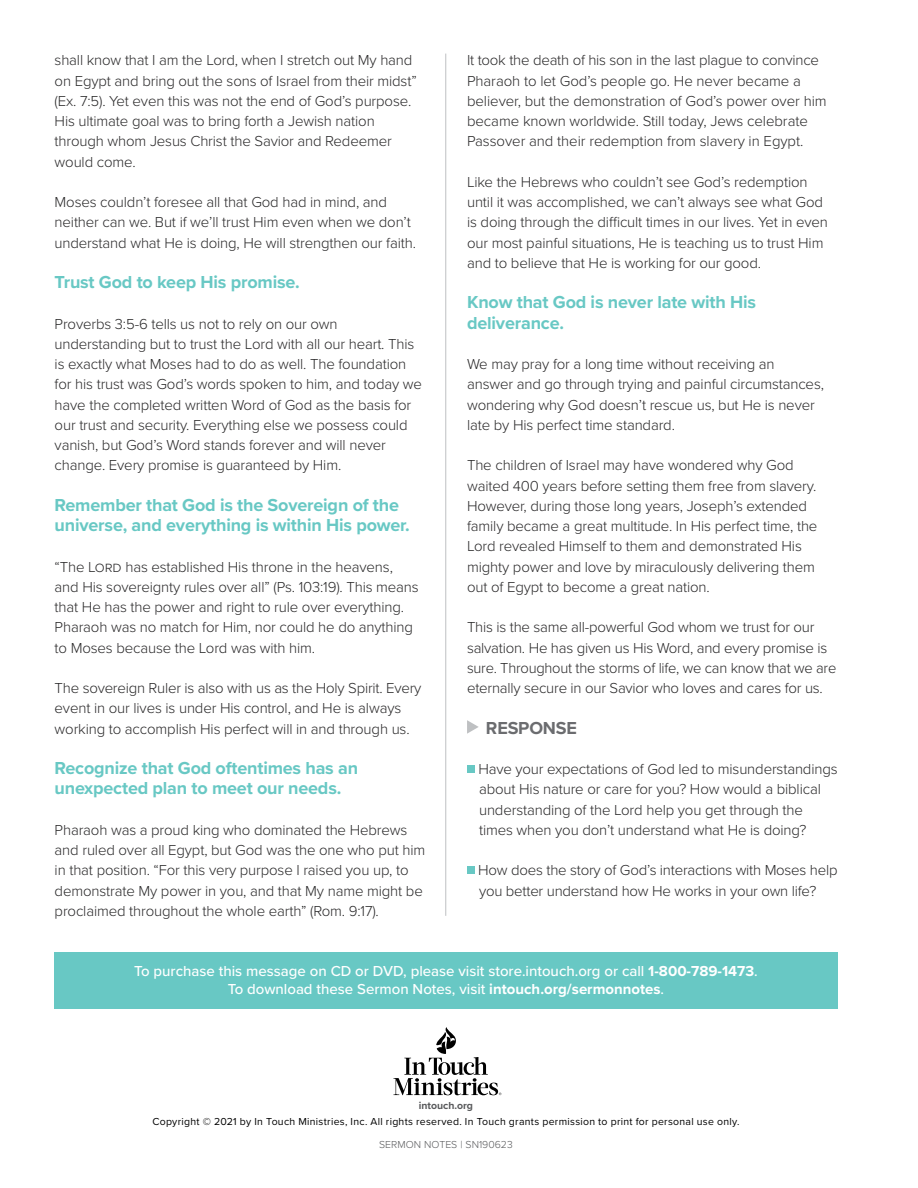
<style>
.page{position:relative;width:918px;height:1188px;background:#fff}
.page>*{position:absolute;margin:0;border:0;box-sizing:border-box;transform-origin:0 0}
.t1{font:700 18px/20.2px "Proxima Nova";letter-spacing:-.01em;color:#68c8c4}
.t2{font:700 18px "Proxima Nova";letter-spacing:-.01em;color:#6b6c6f}
.t3{font:300 15px/20.2px "Proxima Nova";letter-spacing:-.01em;color:#292829}
.t4{font:500 15px/18px "Proxima Nova";color:#fff;text-align:center}
.t5{font:10.5px "Proxima Nova";letter-spacing:.025em;color:#000}
.t6{font:300 10.5px "Proxima Nova";color:#58595b}
.t7{font:700 10.5px "Proxima Nova";color:#58595b}
.s1{font-weight:700}
</style>
<div class="page">
<div style="left:54px;top:953px;width:783px;height:56px;background:#68c8c4"></div>
<svg style="left:393px;top:1027px;width:108px;height:68px"></svg>
<svg style="left:467px;top:720px;width:12px;height:14px"></svg>
<div style="left:467px;top:765px;width:8px;height:7px;background:#68c8c4"></div>
<div style="left:467px;top:866px;width:8px;height:8px;background:#68c8c4"></div>
<hr style="left:445px;top:54px;width:1px;height:862px;background:#bec0c2">
<p class="t3" style="left:55px;top:49px;width:364px">shall know that I am the Lord, when I stretch out My hand on Egypt and bring out the sons of Israel from their midst” (Ex. 7:5). Yet even this was not the end of God’s purpose.<br>His ultimate goal was to bring forth a Jewish nation through whom Jesus Christ the Savior and Redeemer would come.</p>
<p class="t3" style="left:55px;top:191px;width:363px">Moses couldn’t foresee all that God had in mind, and neither can we. But if we’ll trust Him even when we don’t understand what He is doing, He will strengthen our faith.</p>
<p class="t1" style="left:55px;top:272px;width:247px">Trust God to keep His promise.</p>
<p class="t3" style="left:55px;top:313px;width:369px">Proverbs 3:5-6 tells us not to rely on our own understanding but to trust the Lord with all our heart. This is exactly what Moses had to do as well. The foundation for his trust was God’s words spoken to him, and today we have the completed written Word of God as the basis for our trust and security. Everything else we possess could vanish, but God’s Word stands forever and will never change. Every promise is guaranteed by Him.</p>
<p class="t1" style="left:55px;top:494px;width:357px">Remember that God is the Sovereign of the universe, and everything is within His power.</p>
<p class="t3" style="left:55px;top:556px;width:366px">“The Lord has established His throne in the heavens, and His sovereignty rules over all” (Ps. 103:19). This means that He has the power and right to rule over everything.<br>Pharaoh was no match for Him, nor could he do anything to Moses because the Lord was with him.</p>
<p class="t3" style="left:55px;top:677px;width:368px">The sovereign Ruler is also with us as the Holy Spirit. Every event in our lives is under His control, and He is always working to accomplish His perfect will in and through us.</p>
<p class="t1" style="left:55px;top:758px;width:305px">Recognize that God oftentimes has an unexpected plan to meet our needs.</p>
<p class="t3" style="left:55px;top:819px;width:372px">Pharaoh was a proud king who dominated the Hebrews and ruled over all Egypt, but God was the one who put him in that position. “For this very purpose I raised you up, to demonstrate My power in you, and that My name might be proclaimed throughout the whole earth” (Rom. 9:17).</p>
<p class="t3" style="left:467px;top:49px;width:361px">It took the death of his son in the last plague to convince Pharaoh to let God’s people go. He never became a believer, but the demonstration of God’s power over him became known worldwide. Still today, Jews celebrate Passover and their redemption from slavery in Egypt.</p>
<p class="t3" style="left:467px;top:171px;width:362px">Like the Hebrews who couldn’t see God’s redemption until it was accomplished, we can’t always see what God is doing through the difficult times in our lives. Yet in even our most painful situations, He is teaching us to trust Him and to believe that He is working for our good.</p>
<p class="t1" style="left:467px;top:292px;width:290px">Know that God is never late with His deliverance.</p>
<p class="t3" style="left:467px;top:353px;width:358px">We may pray for a long time without receiving an answer and go through trying and painful circumstances, wondering why God doesn’t rescue us, but He is never late by His perfect time standard.</p>
<p class="t3" style="left:467px;top:454px;width:352px">The children of Israel may have wondered why God waited 400 years before setting them free from slavery.<br>However, during those long years, Joseph’s extended family became a great multitude. In His perfect time, the Lord revealed Himself to them and demonstrated His mighty power and love by miraculously delivering them out of Egypt to become a great nation.</p>
<p class="t3" style="left:467px;top:616px;width:371px">This is the same all-powerful God whom we trust for our salvation. He has given us His Word, and every promise is sure. Throughout the storms of life, we can know that we are eternally secure in our Savior who loves and cares for us.</p>
<p class="t2" style="left:486px;top:714px;width:93px">RESPONSE</p>
<p class="t3" style="left:478px;top:758px;width:361px">Have your expectations of God led to misunderstandings about His nature or care for you? How would a biblical understanding of the Lord help you get through the times when you don’t understand what He is doing?</p>
<p class="t3" style="left:478px;top:859px;width:361px">How does the story of God’s interactions with Moses help you better understand how He works in your own life?</p>
<p class="t4" style="left:134px;top:962px;width:625px">To purchase this message on CD or DVD, please visit store.intouch.org or call <span class="s1">1-800-789-1473</span>.<br>To download these Sermon Notes, visit <span class="s1">intouch.org/sermonnotes</span>.</p>
<p class="t7" style="left:419px;top:1098px;width:56px">intouch.org</p>
<p class="t5" style="left:152px;top:1114px;width:589px">Copyright © 2021 by In Touch Ministries, Inc. All rights reserved. In Touch grants permission to print for personal use only.</p>
<p class="t6" style="left:379px;top:1136px;width:135px">SERMON NOTES | SN190623</p>
</div>
